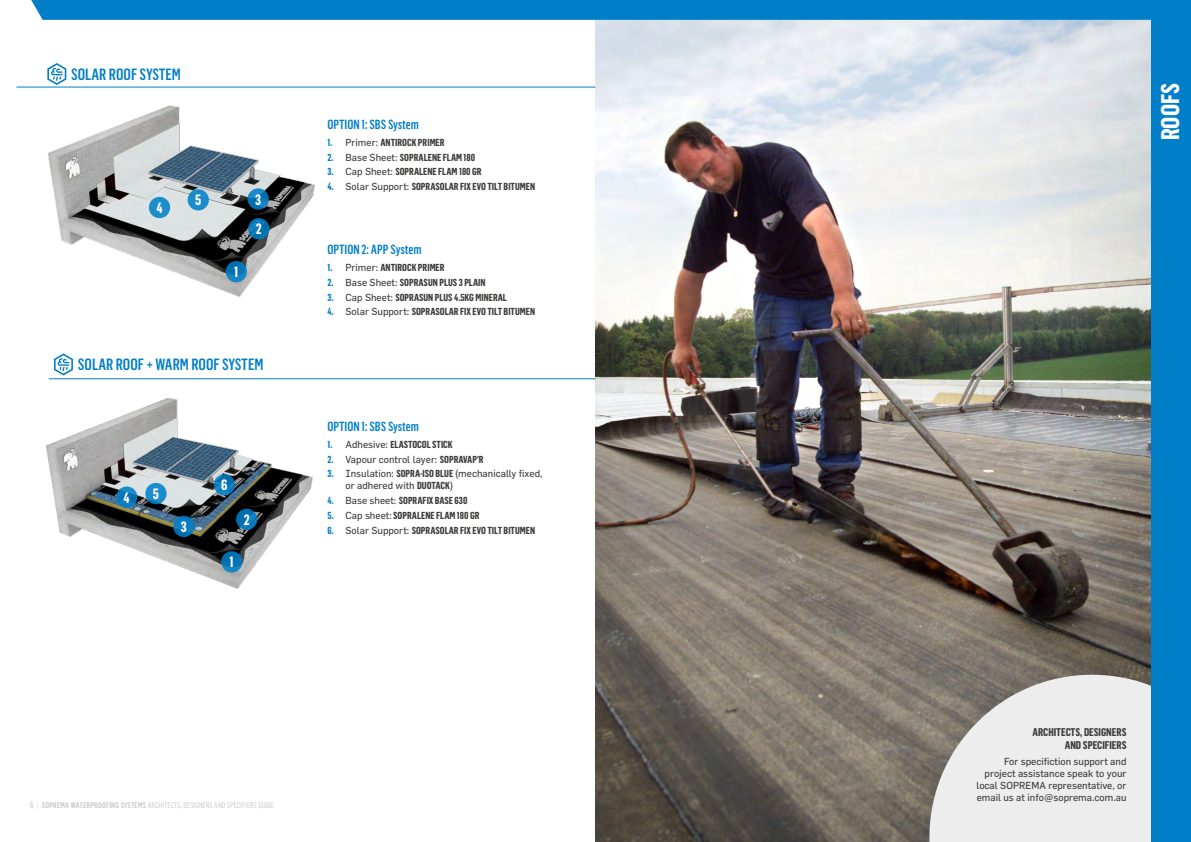
<style>
.page{position:relative;width:1191px;height:842px;background:#fff}
.page>*{position:absolute;margin:0;border:0;box-sizing:border-box;transform-origin:0 0}
.t1{font:700 25px "Flama Condensed";color:#fff}
.t2{font:500 16px "Flama Condensed";color:#007fc8}
.t3{font:700 14.7px "Flama Condensed";color:#fff}
.t4{font:500 13px "Flama Condensed";color:#007fc8}
.t5{font:700 11px/13.2px "Flama Condensed";color:#3c3c3b;text-align:right}
.t6{font:700 10px "Flama Condensed";color:#3c3c3b}
.t7{font:10px/12px "Flama";color:#3c3c3b}
.t8{font:8px "Flama Condensed";letter-spacing:.03em;color:#c6c6c6}
.s1{color:#007fc8}
.s2{font-family:"Flama";font-weight:400}
.s3{font-family:"Flama Condensed";font-weight:700;color:#007fc8}
.s4{font-family:"Flama Condensed";font-weight:700}
.s5{font-size:9px}
.s6{font-weight:500}
</style>
<div class="page">
<img style="left:596px;top:20px;width:555px;height:822px">
<svg style="left:47px;top:63px;width:19px;height:22px"></svg>
<hr style="left:49px;top:378px;width:546px;height:1px;background:#007fc8">
<hr style="left:17px;top:87px;width:578px;height:1px;background:#007fc8">
<img style="left:47px;top:105px;width:268px;height:192px">
<svg style="left:226px;top:261px;width:21px;height:21px"></svg>
<svg style="left:248px;top:218px;width:21px;height:21px"></svg>
<svg style="left:247px;top:188px;width:22px;height:22px"></svg>
<div style="left:149px;top:197px;width:21px;height:21px;background:#1d8ccb;border-radius:50%"></div>
<div style="left:188px;top:189px;width:21px;height:21px;background:#1d8ccb;border-radius:50%"></div>
<img style="left:46px;top:398px;width:267px;height:191px">
<svg style="left:221px;top:551px;width:21px;height:21px"></svg>
<svg style="left:236px;top:509px;width:21px;height:21px"></svg>
<svg style="left:173px;top:516px;width:21px;height:21px"></svg>
<svg style="left:116px;top:486px;width:21px;height:22px"></svg>
<svg style="left:145px;top:483px;width:22px;height:21px"></svg>
<svg style="left:214px;top:474px;width:21px;height:21px"></svg>
<svg style="left:929px;top:675px;width:222px;height:167px;background:#dbd9d7"></svg>
<div style="left:1151px;top:0;width:40px;height:842px;background:#007fc8"></div>
<div style="left:31px;top:0;width:1120px;height:20px;background:#007fc8"></div>
<svg style="left:54px;top:353px;width:19px;height:22px"></svg>
<h2 class="t2" style="left:71px;top:64px;width:111px">SOLAR ROOF SYSTEM</h2>
<h3 class="t3" style="left:156px;top:198px;width:8px">4</h3>
<h3 class="t3" style="left:195px;top:191px;width:8px">5</h3>
<h3 class="t3" style="left:234px;top:263px;width:6px">1</h3>
<h3 class="t3" style="left:255px;top:190px;width:8px">3</h3>
<h3 class="t3" style="left:256px;top:220px;width:7px">2</h3>
<h2 class="t2" style="left:78px;top:355px;width:187px">SOLAR ROOF + WARM ROOF SYSTEM</h2>
<h3 class="t3" style="left:124px;top:488px;width:8px">4</h3>
<h3 class="t3" style="left:153px;top:484px;width:8px">5</h3>
<h3 class="t3" style="left:181px;top:517px;width:8px">3</h3>
<h3 class="t3" style="left:221px;top:476px;width:8px">6</h3>
<h3 class="t3" style="left:244px;top:510px;width:7px">2</h3>
<h3 class="t3" style="left:230px;top:553px;width:6px">1</h3>
<h3 class="t4" style="left:327px;top:116px;width:93px">OPTION 1: SBS System</h3>
<p class="t6" style="left:327px;top:136px;width:119px"><span class="s1">1.</span> <span class="s2">Primer:</span> ANTIROCK PRIMER</p>
<p class="t6" style="left:327px;top:151px;width:149px"><span class="s1">2.</span> <span class="s2">Base Sheet:</span> SOPRALENE FLAM 180</p>
<p class="t6" style="left:327px;top:165px;width:156px"><span class="s1">3.</span> <span class="s2">Cap Sheet:</span> SOPRALENE FLAM 180 GR</p>
<p class="t6" style="left:327px;top:180px;width:209px"><span class="s1">4.</span> <span class="s2">Solar Support:</span> SOPRASOLAR FIX EVO TILT BITUMEN</p>
<h3 class="t4" style="left:327px;top:242px;width:96px">OPTION 2: APP System</h3>
<p class="t6" style="left:327px;top:261px;width:119px"><span class="s1">1.</span> <span class="s2">Primer:</span> ANTIROCK PRIMER</p>
<p class="t6" style="left:327px;top:276px;width:160px"><span class="s1">2.</span> <span class="s2">Base Sheet:</span> SOPRASUN PLUS 3 PLAIN</p>
<p class="t6" style="left:327px;top:291px;width:181px"><span class="s1">3.</span> <span class="s2">Cap Sheet:</span> SOPRASUN PLUS 4.5KG MINERAL</p>
<p class="t6" style="left:327px;top:305px;width:209px"><span class="s1">4.</span> <span class="s2">Solar Support:</span> SOPRASOLAR FIX EVO TILT BITUMEN</p>
<h3 class="t4" style="left:327px;top:418px;width:93px">OPTION 1: SBS System</h3>
<p class="t6" style="left:327px;top:438px;width:127px"><span class="s1">1.</span> <span class="s2">Adhesive:</span> ELASTOCOL STICK</p>
<p class="t7" style="left:327px;top:453px;width:158px"><span class="s3">2.</span> Vapour control layer: <span class="s4">SOPRAVAP’R</span></p>
<p class="t7" style="left:345px;top:468px;width:198px;text-indent:-18px"><span class="s3">3.</span> Insulation: <span class="s4">SOPRA-ISO BLUE</span> (mechanically fixed, or adhered with <span class="s4">DUOTACK</span>)</p>
<p class="t6" style="left:327px;top:494px;width:141px"><span class="s1">4.</span> <span class="s2">Base sheet:</span> SOPRAFIX BASE 630</p>
<p class="t6" style="left:327px;top:509px;width:154px"><span class="s1">5.</span> <span class="s2">Cap sheet:</span> SOPRALENE FLAM 180 GR</p>
<p class="t6" style="left:327px;top:524px;width:209px"><span class="s1">6.</span> <span class="s2">Solar Support:</span> SOPRASOLAR FIX EVO TILT BITUMEN</p>
<p class="t8" style="left:30px;top:800px;width:245px"><span class="s5">6</span> | <span class="s6">SOPREMA WATERPROOFING SYSTEMS</span> ARCHITECTS, DESIGNERS AND SPECIFIERS GUIDE</p>
<h1 class="t1" style="left:1154px;top:140px;width:58px;rotate:-90deg">ROOFS</h1>
<p class="t5" style="left:1032px;top:725px;width:96px">ARCHITECTS, DESIGNERS<br>AND SPECIFIERS</p>
<p class="t7" style="left:976px;top:756px;width:152px;text-align:right">For specifiction support and project assistance speak to your local SOPREMA representative, or email us at info@soprema.com.au</p>
</div>
